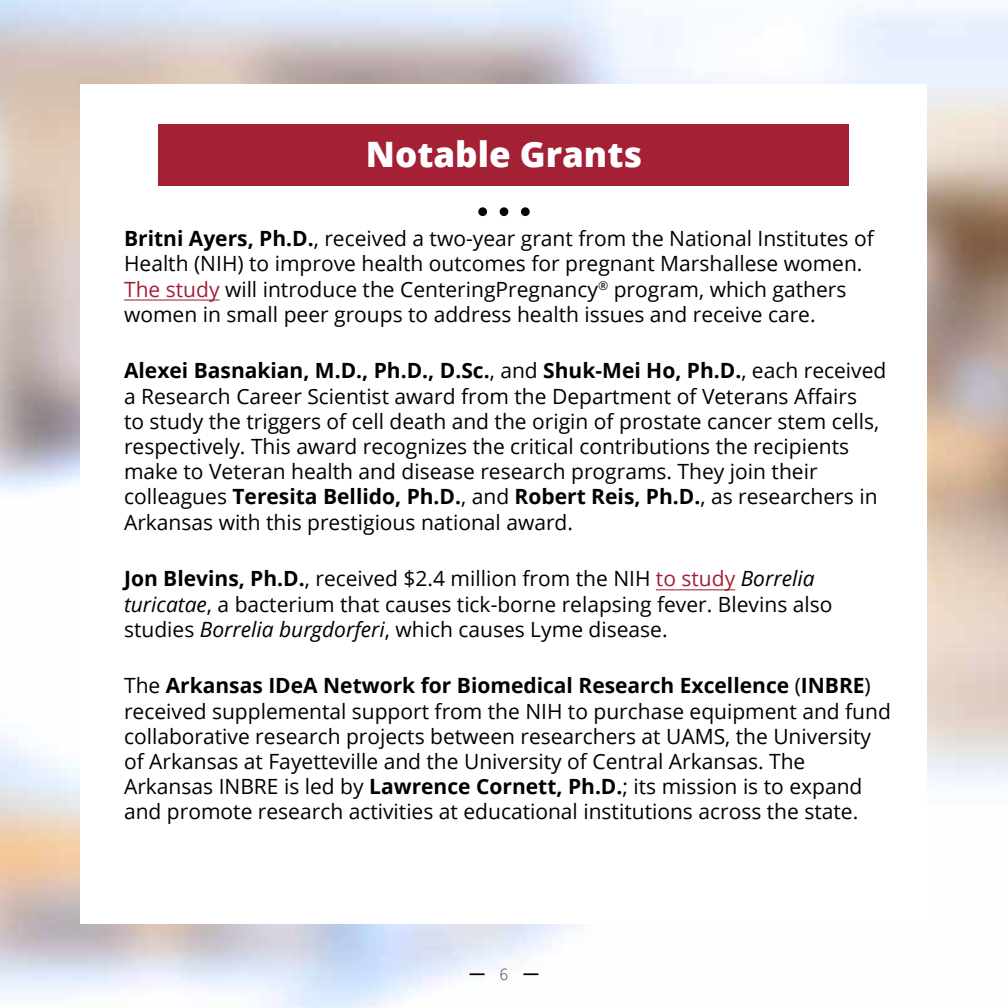
<style>
.page{position:relative;width:1008px;height:1008px;background:#fff}
.page>*{position:absolute;margin:0;border:0;box-sizing:border-box;transform-origin:0 0}
.t1{font:800 35px "Open Sans";color:#fff}
.t2{font:21px/25.2px "Open Sans";color:#000}
.t3{font:200 17.5px "Source Sans Pro";color:#000}
.s1{font-weight:700}
.s2{color:#a32035}
.s3{font-style:italic}
</style>
<div class="page">
<img style="left:0;top:0;width:1008px;height:1008px">
<div style="left:81px;top:84px;width:847px;height:840px;background:#fff"></div>
<div style="left:478px;top:207px;width:9px;height:9px;background:#0b0605;border-radius:50%"></div>
<div style="left:500px;top:207px;width:8px;height:9px;background:#0b0605;border-radius:50%"></div>
<div style="left:521px;top:207px;width:9px;height:9px;background:#0b0605;border-radius:50%"></div>
<div style="left:159px;top:125px;width:690px;height:61px;background:#a32035"></div>
<hr style="left:124px;top:300px;width:96px;height:1px;background:#a32035">
<hr style="left:656px;top:589px;width:79px;height:1px;background:#a32035">
<svg style="left:470px;top:973px;width:15px;height:2px"></svg>
<svg style="left:523px;top:973px;width:15px;height:2px"></svg>
<h1 class="t1" style="left:366px;top:140px;width:278px">Notable Grants</h1>
<p class="t2" style="left:124px;top:228px;width:751px"><span class="s1">Britni Ayers, Ph.D.</span>, received a two-year grant from the National Institutes of Health (NIH) to improve health outcomes for pregnant Marshallese women.<br><span class="s2">The study</span> will introduce the CenteringPregnancy<sup>®</sup> program, which gathers women in small peer groups to address health issues and receive care.</p>
<p class="t2" style="left:124px;top:360px;width:764px"><span class="s1">Alexei Basnakian, M.D., Ph.D., D.Sc.</span>, and <span class="s1">Shuk-Mei Ho, Ph.D.</span>, each received a Research Career Scientist award from the Department of Veterans A昀昀airs<br>to study the triggers of cell death and the origin of prostate cancer stem cells, respectively. This award recognizes the critical contributions the recipients make to Veteran health and disease research programs. They join their colleagues <span class="s1">Teresita Bellido, Ph.D.</span>, and <span class="s1">Robert Reis, Ph.D.</span>, as researchers in Arkansas with this prestigious national award.</p>
<p class="t2" style="left:124px;top:568px;width:710px"><span class="s1">Jon Blevins, Ph.D.</span>, received $2.4 million from the NIH <span class="s2">to study</span> <span class="s3">Borrelia turicatae</span>, a bacterium that causes tick-borne relapsing fever. Blevins also studies <span class="s3">Borrelia burgdorferi</span>, which causes Lyme disease.</p>
<p class="t2" style="left:124px;top:675px;width:768px">The <span class="s1">Arkansas IDeA Network for Biomedical Research Excellence</span> (<span class="s1">INBRE</span>) received supplemental support from the NIH to purchase equipment and fund collaborative research projects between researchers at UAMS, the University of Arkansas at Fayetteville and the University of Central Arkansas. The Arkansas INBRE is led by <span class="s1">Lawrence Cornett, Ph.D.</span>; its mission is to expand and promote research activities at educational institutions across the state.</p>
<p class="t3" style="left:500px;top:964px;width:10px">6</p>
</div>
